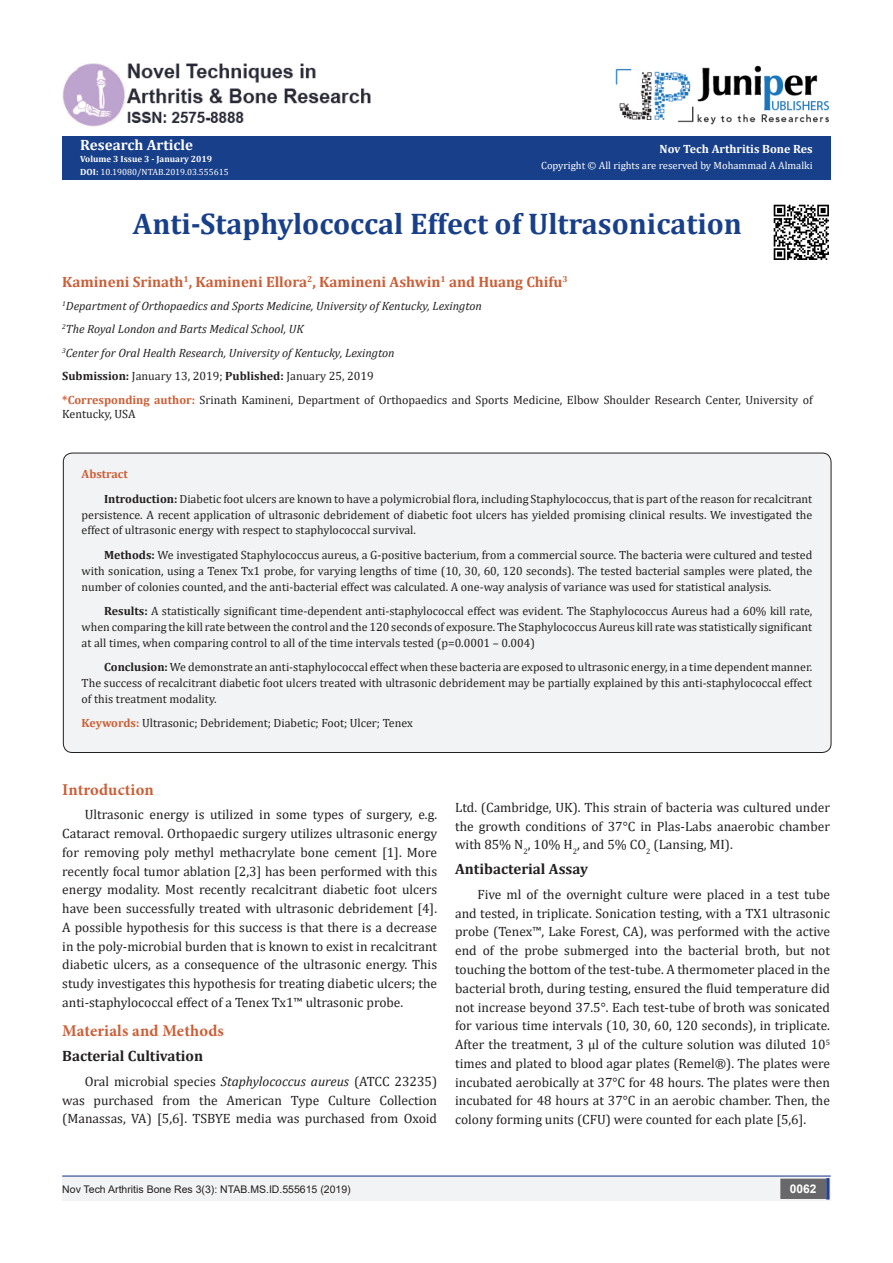
<style>
.page{position:relative;width:893px;height:1263px;background:#fff}
.page>*{position:absolute;margin:0;border:0;box-sizing:border-box;transform-origin:0 0}
.t1{font:700 30px "Cambria";color:#183f89}
.t2{font:700 16.5px "Minion Pro";letter-spacing:.01em;color:#ca5f37}
.t3{font:700 15px "Cambria";color:#ca5f37}
.t4{font:700 15px "Cambria";color:#231f20}
.t5{font:700 15px "Cambria";color:#fff}
.t6{font:13.5px/18.8px "Cambria";color:#231f20;text-align:justify}
.t7{font:12px/15.8px "Cambria";color:#231f20;text-align:justify}
.t8{font:italic 12px "Cambria";color:#231f20}
.t9{font:700 12px "Cambria";color:#fff}
.t10{font:700 12px "Cambria";color:#ca5f37}
.t11{font:700 12px "Arial";color:#fff}
.t12{font:10.5px "Arial";color:#231f20}
.t13{font:10.5px "Cambria";color:#fff}
.t14{font:9px "Cambria";color:#fff}
.t15{font:700 9px "Cambria";color:#fff}
.s1{font-weight:700}
.s2{font-weight:700;color:#ca5f37}
.s3{font-style:italic}
</style>
<div class="page">
<div style="left:62px;top:136px;width:769px;height:44px;background:#183f89"></div>
<hr style="left:62px;top:1175px;width:769px;height:1px;background:#253f8e">
<div style="left:62px;top:1177px;width:494px;height:24px;background:#f2f3f4"></div>
<div style="left:510px;top:1177px;width:321px;height:24px;background:#f2f3f4"></div>
<div style="left:781px;top:1179px;width:44px;height:19px;background:#68676a"></div>
<div style="left:780px;top:1178px;width:46px;height:21px;border:2px solid #68676a"></div>
<div style="left:826px;top:1178px;width:3px;height:21px;background:#253f8e;border:2px solid #253f8e"></div>
<img style="left:616px;top:65px;width:213px;height:60px">
<img style="left:62px;top:63px;width:309px;height:64px">
<div style="left:63px;top:453px;width:768px;height:299px;background:#f2f3f4;border-radius:9px"></div>
<img style="left:773px;top:204px;width:56px;height:56px">
<p class="t5" style="left:80px;top:134px;width:114px">Research Article</p>
<p class="t15" style="left:80px;top:153px;width:133px">Volume 3 Issue 3 - January 2019</p>
<p class="t14" style="left:80px;top:166px;width:150px"><span class="s1">DOI:</span> 10.19080/NTAB.2019.03.555615</p>
<p class="t9" style="left:659px;top:141px;width:155px">Nov Tech Arthritis Bone Res</p>
<p class="t13" style="left:541px;top:159px;width:273px">Copyright © All rights are reserved by Mohammad A Almalki</p>
<p class="t1" style="left:133px;top:202px;width:611px">Anti-Staphylococcal Effect of Ultrasonication</p>
<p class="t3" style="left:62px;top:271px;width:507px">Kamineni Srinath<sup>1</sup>, Kamineni Ellora<sup>2</sup>, Kamineni Ashwin<sup>1</sup> and Huang Chifu<sup>3</sup></p>
<p class="t8" style="left:62px;top:297px;width:421px"><sup>1</sup>Department of Orthopaedics and Sports Medicine, University of Kentucky, Lexington</p>
<p class="t8" style="left:62px;top:321px;width:243px"><sup>2</sup>The Royal London and Barts Medical School, UK</p>
<p class="t8" style="left:62px;top:344px;width:334px"><sup>3</sup>Center for Oral Health Research, University of Kentucky, Lexington</p>
<p class="t7" style="left:62px;top:368px;width:313px"><span class="s1">Submission:</span> January 13, 2019; <span class="s1">Published:</span> January 25, 2019</p>
<p class="t7" style="left:62px;top:392px;width:752px;line-height:14.4px"><span class="s2">*Corresponding author:</span> Srinath Kamineni, Department of Orthopaedics and Sports Medicine, Elbow Shoulder Research Center, University of<br>Kentucky, USA</p>
<p class="t10" style="left:82px;top:466px;width:48px">Abstract</p>
<p class="t7" style="left:82px;top:491px;width:732px;text-indent:22px"><span class="s1">Introduction:</span> Diabetic foot ulcers are known to have a polymicrobial flora, including Staphylococcus, that is part of the reason for recalcitrant persistence. A recent application of ultrasonic debridement of diabetic foot ulcers has yielded promising clinical results. We investigated the effect of ultrasonic energy with respect to staphylococcal survival.</p>
<p class="t7" style="left:82px;top:547px;width:732px;text-indent:22px"><span class="s1">Methods:</span> We investigated Staphylococcus aureus, a G-positive bacterium, from a commercial source. The bacteria were cultured and tested with sonication, using a Tenex Tx1 probe, for varying lengths of time (10, 30, 60, 120 seconds). The tested bacterial samples were plated, the number of colonies counted, and the anti-bacterial effect was calculated. A one-way analysis of variance was used for statistical analysis.</p>
<p class="t7" style="left:82px;top:603px;width:732px;text-indent:22px"><span class="s1">Results:</span> A statistically significant time-dependent anti-staphylococcal effect was evident. The Staphylococcus Aureus had a 60% kill rate, when comparing the kill rate between the control and the 120 seconds of exposure. The Staphylococcus Aureus kill rate was statistically significant at all times, when comparing control to all of the time intervals tested (p=0.0001 – 0.004)</p>
<p class="t7" style="left:82px;top:659px;width:732px;text-indent:22px"><span class="s1">Conclusion:</span> We demonstrate an anti-staphylococcal effect when these bacteria are exposed to ultrasonic energy, in a time dependent manner.<br>The success of recalcitrant diabetic foot ulcers treated with ultrasonic debridement may be partially explained by this anti-staphylococcal effect of this treatment modality.</p>
<p class="t7" style="left:82px;top:715px;width:333px"><span class="s2">Keywords:</span> Ultrasonic; Debridement; Diabetic; Foot; Ulcer; Tenex</p>
<p class="t2" style="left:62px;top:778px;width:93px">Introduction</p>
<p class="t6" style="left:62px;top:805px;width:376px;text-indent:22px">Ultrasonic energy is utilized in some types of surgery, e.g.<br>Cataract removal. Orthopaedic surgery utilizes ultrasonic energy for removing poly methyl methacrylate bone cement [1]. More recently focal tumor ablation [2,3] has been performed with this energy modality. Most recently recalcitrant diabetic foot ulcers have been successfully treated with ultrasonic debridement [4].<br>A possible hypothesis for this success is that there is a decrease in the poly-microbial burden that is known to exist in recalcitrant diabetic ulcers, as a consequence of the ultrasonic energy. This study investigates this hypothesis for treating diabetic ulcers; the anti-staphylococcal effect of a Tenex Tx1™ ultrasonic probe.</p>
<p class="t2" style="left:62px;top:1019px;width:163px">Materials and Methods</p>
<p class="t4" style="left:62px;top:1045px;width:142px">Bacterial Cultivation</p>
<p class="t6" style="left:62px;top:1072px;width:376px;text-indent:22px">Oral microbial species <span class="s3">Staphylococcus aureus</span> (ATCC 23235) was purchased from the American Type Culture Collection (Manassas, VA) [5,6]. TSBYE media was purchased from Oxoid</p>
<p class="t6" style="left:455px;top:798px;width:376px">Ltd. (Cambridge, UK). This strain of bacteria was cultured under the growth conditions of 37°C in Plas-Labs anaerobic chamber with 85% N<sub>2</sub>, 10% H<sub>2</sub>, and 5% CO<sub>2</sub> (Lansing, MI).</p>
<p class="t4" style="left:455px;top:858px;width:134px">Antibacterial Assay</p>
<p class="t6" style="left:455px;top:885px;width:376px;text-indent:22px">Five ml of the overnight culture were placed in a test tube and tested, in triplicate. Sonication testing, with a TX1 ultrasonic probe (Tenex™, Lake Forest, CA), was performed with the active end of the probe submerged into the bacterial broth, but not touching the bottom of the test-tube. A thermometer placed in the bacterial broth, during testing, ensured the fluid temperature did not increase beyond 37.5°. Each test-tube of broth was sonicated for various time intervals (10, 30, 60, 120 seconds), in triplicate.<br>After the treatment, 3 µl of the culture solution was diluted 10<sup>5 </sup>times and plated to blood agar plates (Remel®). The plates were incubated aerobically at 37°C for 48 hours. The plates were then incubated for 48 hours at 37°C in an aerobic chamber. Then, the colony forming units (CFU) were counted for each plate [5,6].</p>
<p class="t12" style="left:62px;top:1182px;width:290px">Nov Tech Arthritis Bone Res 3(3): NTAB.MS.ID.555615 (2019)</p>
<p class="t11" style="left:790px;top:1180px;width:28px">0062</p>
</div>
